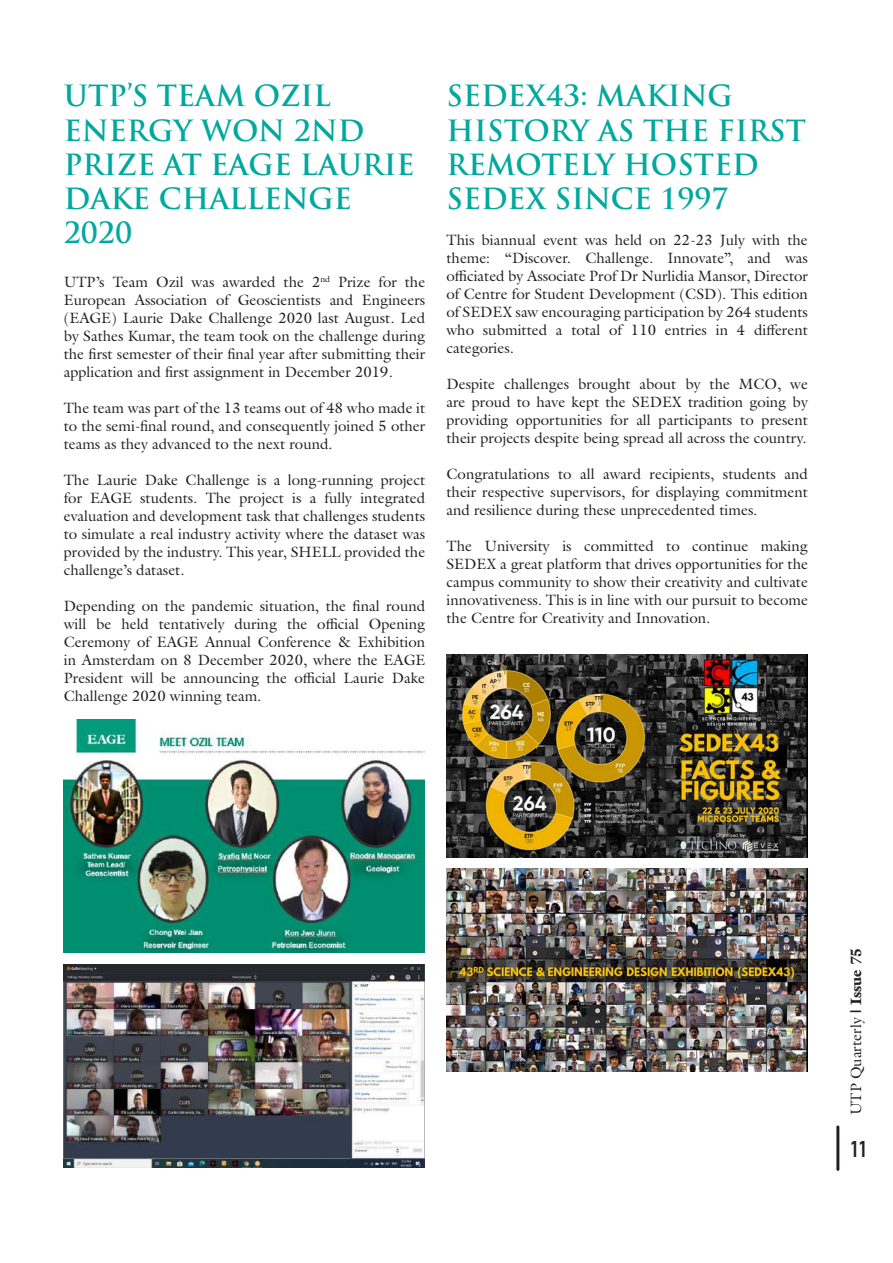
<style>
.page{position:relative;width:893px;height:1263px;background:#fff}
.page>*{position:absolute;margin:0;border:0;box-sizing:border-box;transform-origin:0 0}
.t1{font:700 28.5px/34.2px "Trajan Pro";color:#00a89e}
.t2{font:700 22.5px "DIN Condensed";color:#231f20}
.t3{font:15px/18px "Galliard Pro";color:#231f20;text-align:justify}
.s1{font-weight:900}
</style>
<div class="page">
<img style="left:64px;top:720px;width:361px;height:233px">
<img style="left:446px;top:655px;width:362px;height:203px">
<img style="left:446px;top:869px;width:362px;height:203px">
<img style="left:64px;top:964px;width:361px;height:203px">
<hr style="left:836px;top:1127px;width:3px;height:42px;background:#231f20">
<h1 class="t1" style="left:64px;top:79px;width:352px">UTP’S TEAM OZIL<br>ENERGY WON 2ND<br>PRIZE AT EAGE LAURIE<br>DAKE CHALLENGE<br>2020</h1>
<p class="t3" style="left:64px;top:273px;width:363px">UTP’s Team Ozil was awarded the 2<sup>nd</sup> Prize for the European Association of Geoscientists and Engineers (EAGE) Laurie Dake Challenge 2020 last August. Led by Sathes Kumar, the team took on the challenge during the first semester of their final year after submitting their application and first assignment in December 2019.</p>
<p class="t3" style="left:64px;top:399px;width:363px">The team was part of the 13 teams out of 48 who made it to the semi-final round, and consequently joined 5 other teams as they advanced to the next round.</p>
<p class="t3" style="left:64px;top:471px;width:363px">The Laurie Dake Challenge is a long-running project for EAGE students. The project is a fully integrated evaluation and development task that challenges students to simulate a real industry activity where the dataset was provided by the industry. This year, SHELL provided the challenge’s dataset.</p>
<p class="t3" style="left:64px;top:597px;width:363px">Depending on the pandemic situation, the final round will be held tentatively during the official Opening Ceremony of EAGE Annual Conference &amp; Exhibition in Amsterdam on 8 December 2020, where the EAGE President will be announcing the official Laurie Dake Challenge 2020 winning team.</p>
<h1 class="t1" style="left:446px;top:79px;width:361px">SEDEX43: MAKING<br>HISTORY AS THE FIRST<br>REMOTELY HOSTED<br>SEDEX SINCE 1997</h1>
<p class="t3" style="left:446px;top:231px;width:363px">This biannual event was held on 22-23 July with the theme: “Discover. Challenge. Innovate”, and was officiated by Associate Prof Dr Nurlidia Mansor, Director of Centre for Student Development (CSD). This edition of SEDEX saw encouraging participation by 264 students who submitted a total of 110 entries in 4 different categories.</p>
<p class="t3" style="left:446px;top:375px;width:363px">Despite challenges brought about by the MCO, we are proud to have kept the SEDEX tradition going by providing opportunities for all participants to present their projects despite being spread all across the country.</p>
<p class="t3" style="left:446px;top:465px;width:363px">Congratulations to all award recipients, students and their respective supervisors, for displaying commitment and resilience during these unprecedented times.</p>
<p class="t3" style="left:446px;top:537px;width:363px">The University is committed to continue making SEDEX a great platform that drives opportunities for the campus community to show their creativity and cultivate innovativeness. This is in line with our pursuit to become the Centre for Creativity and Innovation.</p>
<p class="t3" style="left:847px;top:1115px;width:169px;rotate:-90deg">UTP Quarterly <span class="s1">| Issue 75</span></p>
<h2 class="t2" style="left:850px;top:1134px;width:18px">11</h2>
</div>
